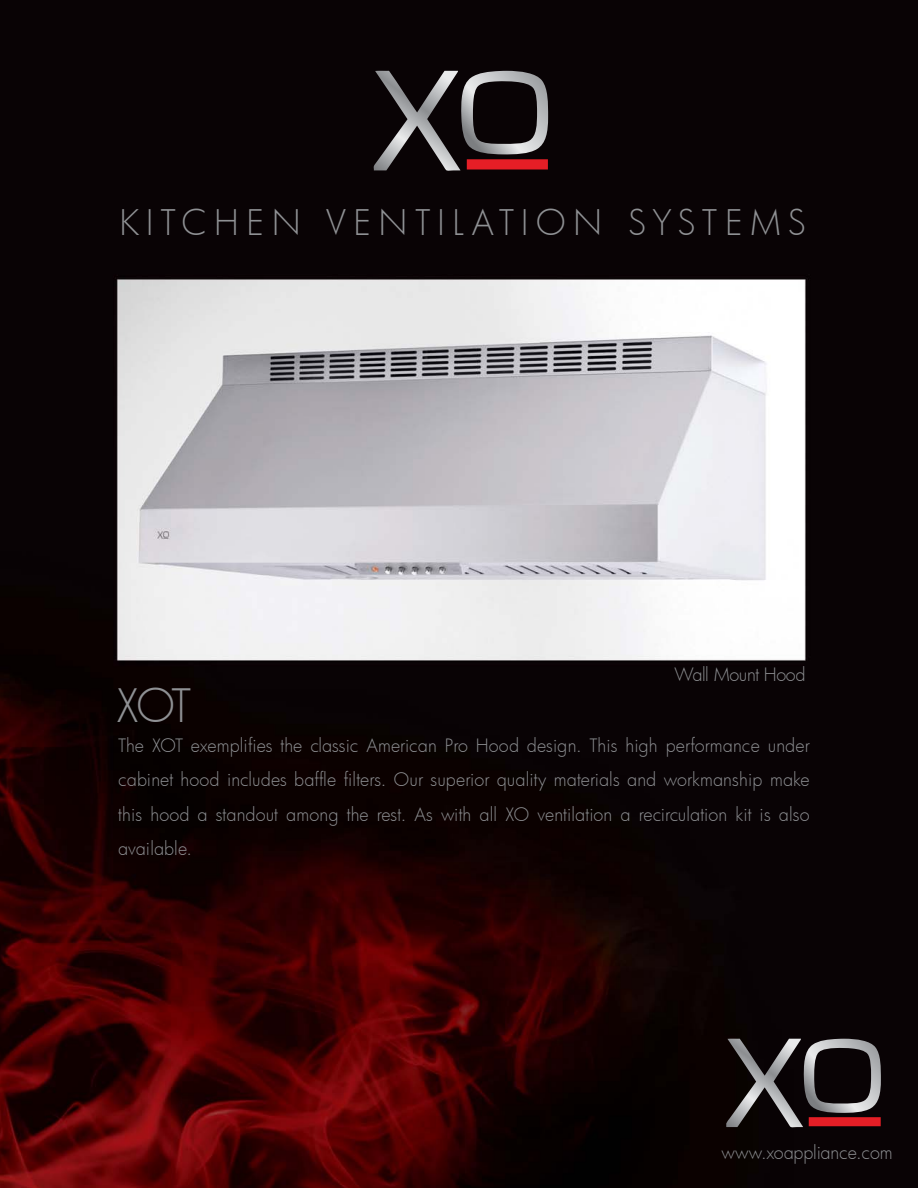
<style>
.page{position:relative;width:918px;height:1188px;background:#fff}
.page>*{position:absolute;margin:0;border:0;box-sizing:border-box;transform-origin:0 0}
.t1{font:300 45px "Futura";color:#8f9194}
.t2{font:300 34.5px "Futura";letter-spacing:.22em;color:#8f9194}
.t3{font:300 18px/34.5px "Futura";color:#8f9194;text-align:justify}
.t4{font:300 18px "Futura";letter-spacing:-.02em;color:#8f9194}
</style>
<div class="page">
<img style="left:0;top:0;width:918px;height:1188px">
<svg style="left:374px;top:71px;width:174px;height:100px;background:#4b3e40"></svg>
<svg style="left:726px;top:1039px;width:155px;height:89px;background:#4a3d3f"></svg>
<h2 class="t2" style="left:119px;top:200px;width:689px">KITCHEN VENTILATION SYSTEMS</h2>
<p class="t4" style="left:674px;top:662px;width:133px">Wall Mount Hood</p>
<h1 class="t1" style="left:116px;top:675px;width:77px">XOT</h1>
<p class="t3" style="left:118px;top:728px;width:693px">The XOT exemplifies the classic American Pro Hood design. This high performance under cabinet hood includes baffle filters. Our superior quality materials and workmanship make this hood a standout among the rest. As with all XO ventilation a recirculation kit is also available.</p>
<p class="t3" style="left:721px;top:1135px;width:173px">www.xoappliance.com</p>
</div>
